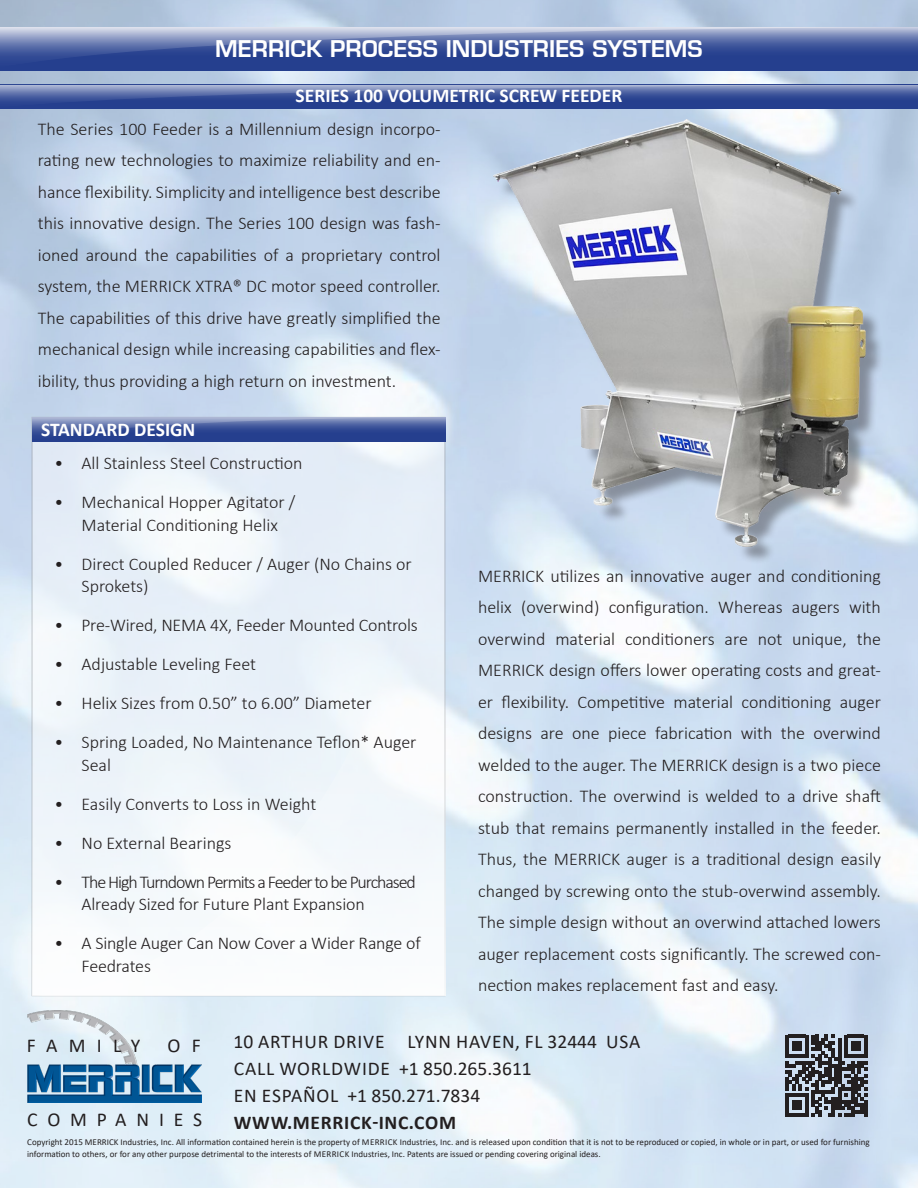
<style>
.page{position:relative;width:918px;height:1188px;background:#fff}
.page>*{position:absolute;margin:0;border:0;box-sizing:border-box;transform-origin:0 0}
.t1{font:700 22.5px "Euromode";color:#fff}
.t2{font:19.65px "Calibri";letter-spacing:.5em;color:#231f20}
.t3{font:19.5px "Calibri";letter-spacing:.04em;color:#231f20}
.t4{font:700 19.5px "Calibri";color:#fff}
.t5{font:19.5px "Calibri";color:#231f20}
.t6{font:700 19.5px "Calibri";letter-spacing:.04em;color:#231f20}
.t7{font:300 18px/31.5px "Calibri";color:#231f20}
.t8{font:300 18px/22.5px "Calibri";letter-spacing:-.06em;color:#231f20}
.t9{font:9px/12px "Calibri";color:#231f20}
</style>
<div class="page">
<img style="left:0;top:0;width:918px;height:1188px">
<div style="left:497px;top:123px;width:386px;height:441px;background:#231f20;opacity:.4"></div>
<img style="left:494px;top:120px;width:371px;height:426px">
<svg style="left:32px;top:442px;width:414px;height:554px;fill:#eef5fa"></svg>
<svg style="left:0;top:27px;width:918px;height:43px;background:#5569a6"></svg>
<svg style="left:0;top:85px;width:918px;height:24px;background:#495ea0"></svg>
<svg style="left:32px;top:417px;width:413px;height:25px;background:#495fa0"></svg>
<img style="left:27px;top:1011px;width:175px;height:92px">
<svg style="left:786px;top:1035px;width:81px;height:82px;background:#5f626a"></svg>
<p class="t1" style="left:215px;top:35px;width:489px">MERRICK PROCESS INDUSTRIES SYSTEMS</p>
<p class="t4" style="left:296px;top:82px;width:328px">SERIES 100 VOLUMETRIC SCREW FEEDER</p>
<p class="t7" style="left:38px;top:113px;width:404px;text-align:justify">The Series 100 Feeder is a Millennium design incorpo&shy;rating new technologies to maximize reliability and en&shy;hance flexibility. Simplicity and intelligence best describe this innovative design. The Series 100 design was fash&shy;ioned around the capabilities of a proprietary control system, the MERRICK XTRA® DC motor speed controller.<br>The capabilities of this drive have greatly simplified the mechanical design while increasing capabilities and flex&shy;ibility, thus providing a high return on investment.</p>
<p class="t4" style="left:41px;top:416px;width:156px">STANDARD DESIGN</p>
<p class="t7" style="left:55px;top:447px;width:250px">• All Stainless Steel Construction</p>
<p class="t7" style="left:55px;top:491px;width:242px;line-height:22.5px;text-align:center">• Mechanical Hopper Agitator /<br>Material Conditioning Helix</p>
<p class="t7" style="left:82px;top:552px;width:332px;line-height:22.5px;text-indent:-27px">• Direct Coupled Reducer / Auger (No Chains or<br>Sprokets)</p>
<p class="t7" style="left:55px;top:609px;width:365px">• Pre-Wired, NEMA 4X, Feeder Mounted Controls</p>
<p class="t7" style="left:55px;top:648px;width:203px">• Adjustable Leveling Feet</p>
<p class="t7" style="left:55px;top:687px;width:319px">• Helix Sizes from 0.50” to 6.00” Diameter</p>
<p class="t7" style="left:82px;top:731px;width:336px;line-height:22.5px;text-indent:-27px">• Spring Loaded, No Maintenance Teflon* Auger<br>Seal</p>
<p class="t7" style="left:55px;top:788px;width:263px">• Easily Converts to Loss in Weight</p>
<p class="t7" style="left:55px;top:827px;width:179px">• No External Bearings</p>
<p class="t8" style="left:82px;top:870px;width:336px;text-indent:-27px">• The High Turndown Permits a Feeder to be Purchased<br>Already Sized for Future Plant Expansion</p>
<p class="t7" style="left:82px;top:932px;width:341px;line-height:22.5px;text-indent:-27px">• A Single Auger Can Now Cover a Wider Range of<br>Feedrates</p>
<p class="t7" style="left:478px;top:560px;width:404px;text-align:justify">MERRICK utilizes an innovative auger and conditioning helix (overwind) configuration. Whereas augers with overwind material conditioners are not unique, the MERRICK design offers lower operating costs and great&shy;er flexibility. Competitive material conditioning auger designs are one piece fabrication with the overwind welded to the auger. The MERRICK design is a two piece construction. The overwind is welded to a drive shaft stub that remains permanently installed in the feeder.<br>Thus, the MERRICK auger is a traditional design easily changed by screwing onto the stub-overwind assembly.<br>The simple design without an overwind attached lowers auger replacement costs significantly. The screwed con&shy;nection makes replacement fast and easy.</p>
<p class="t2" style="left:27px;top:1031px;width:115px">FAMILY</p>
<p class="t2" style="left:168px;top:1031px;width:35px">O F</p>
<p class="t3" style="left:233px;top:1028px;width:408px">10 ARTHUR DRIVE LYNN HAVEN, FL 32444 USA</p>
<p class="t3" style="left:234px;top:1055px;width:299px">CALL WORLDWIDE +1 850.265.3611</p>
<p class="t5" style="left:234px;top:1082px;width:248px">EN ESPAÑOL +1 850.271.7834</p>
<p class="t2" style="left:27px;top:1106px;width:176px">COMPANIES</p>
<p class="t6" style="left:234px;top:1109px;width:224px">WWW.MERRICK-INC.COM</p>
<p class="t9" style="left:27px;top:1136px;width:844px">Copyright 2015 MERRICK Industries, Inc. All information contained herein is the property of MERRICK Industries, Inc. and is released upon condition that it is not to be reproduced or copied, in whole or in part, or used for furnishing information to others, or for any other purpose detrimental to the interests of MERRICK Industries, Inc. Patents are issued or pending covering original ideas.</p>
</div>
